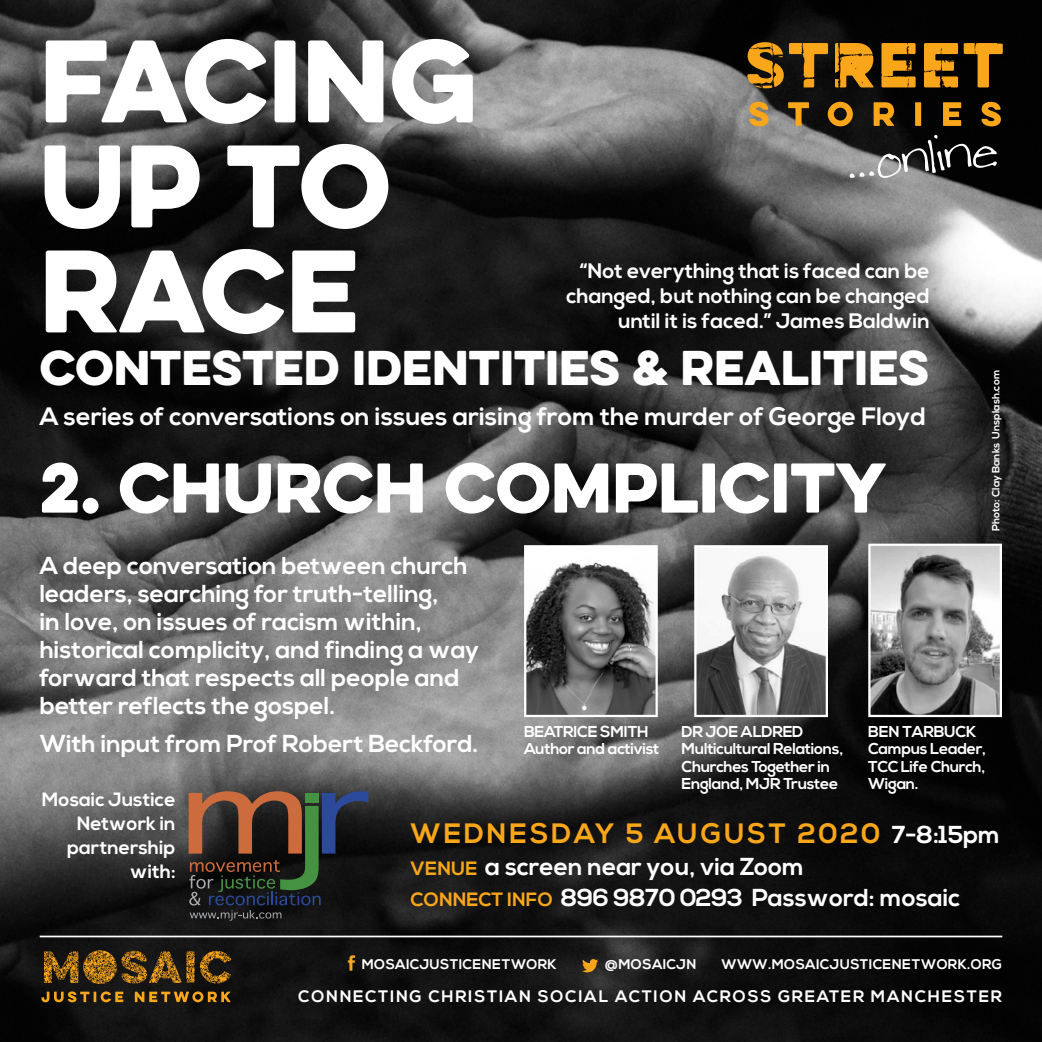
<style>
.page{position:relative;width:1042px;height:1042px;background:#fff}
.page>*{position:absolute;margin:0;border:0;box-sizing:border-box;transform-origin:0 0}
.t1{font:105px/105px "Eveleth Clean";letter-spacing:-.01em;color:#fff}
.t2{font:63px "Eveleth Clean";color:#fff}
.t3{font:63px "Writing Stuff";color:#fff}
.t4{font:43.75px "Eveleth Clean";color:#fff}
.t5{font:700 28px "Nexa";letter-spacing:.1em;color:#faa61a}
.t6{font:700 25.2px "Nexa";color:#fff}
.t7{font:700 24.5px/28px "Nexa";color:#fff}
.t8{font:700 21px/25.2px "Nexa";color:#fff;text-align:right}
.t9{font:700 19.25px/24px "Nexa";color:#fff;text-align:right}
.t10{font:700 16.62px "Nexa";letter-spacing:.1em;color:#fff}
.t11{font:700 15.75px/17.5px "Nexa";letter-spacing:-.02em;color:#fff}
.t12{font:700 14px "Nexa";letter-spacing:.02em;color:#fff}
.t13{font:700 10.5px "Nexa";color:#fff}
.s1{font-size:24.5px;color:#fff}
.s2{font-size:19.25px;color:#faa61a}
</style>
<div class="page">
<img style="left:0;top:0;width:1042px;height:1042px">
<svg style="left:41px;top:991px;width:82px;height:11px"></svg>
<svg style="left:135px;top:991px;width:96px;height:11px"></svg>
<svg style="left:44px;top:950px;width:187px;height:34px;background:#644716"></svg>
<svg style="left:348px;top:955px;width:7px;height:15px"></svg>
<svg style="left:582px;top:959px;width:16px;height:13px"></svg>
<svg style="left:749px;top:102px;width:19px;height:24px"></svg>
<svg style="left:788px;top:102px;width:21px;height:24px"></svg>
<svg style="left:828px;top:102px;width:25px;height:24px"></svg>
<svg style="left:873px;top:102px;width:21px;height:24px"></svg>
<div style="left:915px;top:102px;width:6px;height:24px;background:#faa61a"></div>
<svg style="left:943px;top:102px;width:18px;height:24px"></svg>
<svg style="left:981px;top:102px;width:20px;height:24px"></svg>
<svg style="left:835px;top:43px;width:39px;height:44px;background:#be7f15"></svg>
<svg style="left:747px;top:42px;width:81px;height:46px;background:#7b5515"></svg>
<svg style="left:924px;top:43px;width:79px;height:45px;background:#885b0e"></svg>
<svg style="left:881px;top:43px;width:34px;height:44px"></svg>
<hr style="left:40px;top:935px;width:962px;height:2px;background:#fff">
<img style="left:697px;top:548px;width:128px;height:166px">
<div style="left:694px;top:545px;width:134px;height:172px;border:2px solid #fff"></div>
<img style="left:527px;top:548px;width:128px;height:166px">
<div style="left:524px;top:545px;width:134px;height:172px;border:2px solid #fff"></div>
<img style="left:871px;top:546px;width:128px;height:168px">
<div style="left:868px;top:543px;width:134px;height:174px;border:2px solid #fff"></div>
<svg style="left:189px;top:791px;width:179px;height:129px;background:#38312a"></svg>
<h1 class="t1" style="left:39px;top:25px;width:439px">FACING<br>UP TO<br>RACE</h1>
<h2 class="t3" style="left:844px;top:140px;width:153px;rotate:-6deg">...online</h2>
<p class="t8" style="left:566px;top:259px;width:365px">“Not everything that is faced can be changed, but nothing can be changed until it is faced.” James Baldwin</p>
<h3 class="t4" style="left:40px;top:334px;width:891px">CONTESTED IDENTITIES &amp; REALITIES</h3>
<p class="t6" style="left:40px;top:402px;width:888px">A series of conversations on issues arising from the murder of George Floyd</p>
<h2 class="t2" style="left:40px;top:439px;width:848px">2. CHURCH COMPLICITY</h2>
<p class="t13" style="left:990px;top:531px;width:162px;rotate:-90deg">Photo: Clay Banks Unsplash.com</p>
<p class="t7" style="left:40px;top:553px;width:441px">A deep conversation between church leaders, searching for truth-telling,<br>in love, on issues of racism within, historical complicity, and finding a way forward that respects all people and better reflects the gospel.</p>
<p class="t7" style="left:40px;top:731px;width:440px">With input from Prof Robert Beckford.</p>
<p class="t11" style="left:524px;top:723px;width:137px">BEATRICE SMITH<br>Author and activist</p>
<p class="t11" style="left:681px;top:723px;width:163px">DR JOE ALDRED<br>Multicultural Relations,<br>Churches Together in<br>England, MJR Trustee</p>
<p class="t11" style="left:868px;top:723px;width:119px">BEN TARBUCK<br>Campus Leader,<br>TCC Life Church,<br>Wigan.</p>
<p class="t9" style="left:42px;top:788px;width:135px">Mosaic Justice<br>Network in partnership with:</p>
<p class="t5" style="left:410px;top:817px;width:591px">WEDNESDAY 5 AUGUST 2020 <span class="s1">7-8:15pm</span></p>
<p class="t7" style="left:410px;top:851px;width:551px;line-height:31.5px"><span class="s2">VENUE</span> a screen near you, via Zoom<br><span class="s2">CONNECT INFO</span> 896 9870 0293 Password: mosaic</p>
<p class="t12" style="left:362px;top:956px;width:196px">MOSAICJUSTICENETWORK</p>
<p class="t12" style="left:605px;top:956px;width:93px">@MOSAICJN</p>
<p class="t12" style="left:721px;top:956px;width:282px">WWW.MOSAICJUSTICENETWORK.ORG</p>
<p class="t10" style="left:298px;top:987px;width:705px">CONNECTING CHRISTIAN SOCIAL ACTION ACROSS GREATER MANCHESTER</p>
</div>
